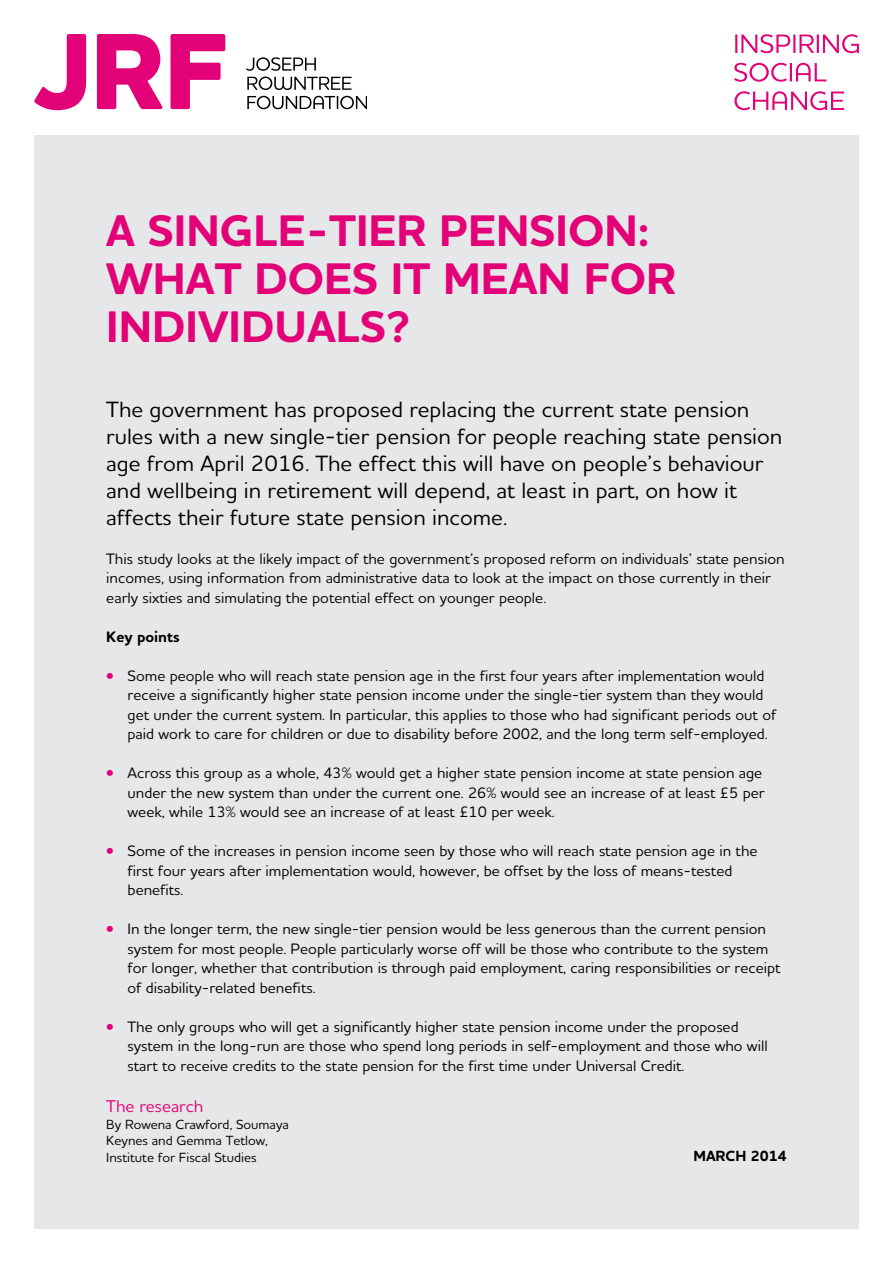
<style>
.page{position:relative;width:893px;height:1263px;background:#fff}
.page>*{position:absolute;margin:0;border:0;box-sizing:border-box;transform-origin:0 0}
.t1{font:700 45px/48px "Houschka Alt Pro";color:#e20177}
.t2{font:500 22.5px/27px "Houschka Alt Pro";color:#000}
.t3{font:500 17.25px "Houschka Alt Pro";color:#e20177}
.t4{font:500 15.3px/19.5px "Houschka Alt Pro";color:#000}
.t5{font:700 15.3px "Houschka Alt Pro";color:#000}
.t6{font:700 15px "Houschka Alt Pro";color:#000}
.t7{font:500 13.5px/16.5px "Houschka Alt Pro";color:#000}
.s1{font-weight:700;font-size:15px;color:#e20177}
</style>
<div class="page">
<div style="left:34px;top:136px;width:825px;height:1093px;background:#e6e7e8"></div>
<svg style="left:34px;top:34px;width:52px;height:76px"></svg>
<svg style="left:97px;top:34px;width:66px;height:75px"></svg>
<svg style="left:171px;top:34px;width:54px;height:75px"></svg>
<svg style="left:246px;top:57px;width:70px;height:14px"></svg>
<svg style="left:247px;top:77px;width:105px;height:13px"></svg>
<svg style="left:247px;top:96px;width:120px;height:13px"></svg>
<svg style="left:735px;top:34px;width:124px;height:19px"></svg>
<svg style="left:734px;top:63px;width:92px;height:19px"></svg>
<svg style="left:734px;top:91px;width:110px;height:19px"></svg>
<h1 class="t1" style="left:106px;top:207px;width:571px">A SINGLE-TIER PENSION:<br>WHAT DOES IT MEAN FOR<br>INDIVIDUALS?</h1>
<p class="t2" style="left:106px;top:395px;width:678px">The government has proposed replacing the current state pension rules with a new single-tier pension for people reaching state pension age from April 2016. The effect this will have on people’s behaviour and wellbeing in retirement will depend, at least in part, on how it affects their future state pension income.</p>
<p class="t4" style="left:106px;top:548px;width:680px">This study looks at the likely impact of the government’s proposed reform on individuals’ state pension incomes, using information from administrative data to look at the impact on those currently in their early sixties and simulating the potential effect on younger people.</p>
<p class="t5" style="left:106px;top:626px;width:75px">KEY POINTS</p>
<p class="t4" style="left:128px;top:665px;width:650px;text-indent:-21px"><span class="s1">•</span> Some people who will reach state pension age in the first four years after implementation would receive a significantly higher state pension income under the single-tier system than they would get under the current system. In particular, this applies to those who had significant periods out of paid work to care for children or due to disability before 2002, and the long term self-employed.</p>
<p class="t4" style="left:128px;top:763px;width:638px;text-indent:-21px"><span class="s1">•</span> Across this group as a whole, 43% would get a higher state pension income at state pension age under the new system than under the current one. 26% would see an increase of at least £5 per week, while 13% would see an increase of at least £10 per week.</p>
<p class="t4" style="left:128px;top:841px;width:631px;text-indent:-21px"><span class="s1">•</span> Some of the increases in pension income seen by those who will reach state pension age in the first four years after implementation would, however, be offset by the loss of means-tested benefits.</p>
<p class="t4" style="left:128px;top:919px;width:655px;text-indent:-21px"><span class="s1">•</span> In the longer term, the new single-tier pension would be less generous than the current pension system for most people. People particularly worse off will be those who contribute to the system for longer, whether that contribution is through paid employment, caring responsibilities or receipt of disability-related benefits.</p>
<p class="t4" style="left:128px;top:1016px;width:642px;text-indent:-21px"><span class="s1">•</span> The only groups who will get a significantly higher state pension income under the proposed system in the long-run are those who spend long periods in self-employment and those who will start to receive credits to the state pension for the first time under Universal Credit.</p>
<p class="t3" style="left:106px;top:1095px;width:99px">The research</p>
<p class="t7" style="left:106px;top:1115px;width:184px">By Rowena Crawford, Soumaya<br>Keynes and Gemma Tetlow,<br>Institute for Fiscal Studies</p>
<p class="t6" style="left:693px;top:1146px;width:95px">MARCH 2014</p>
</div>
